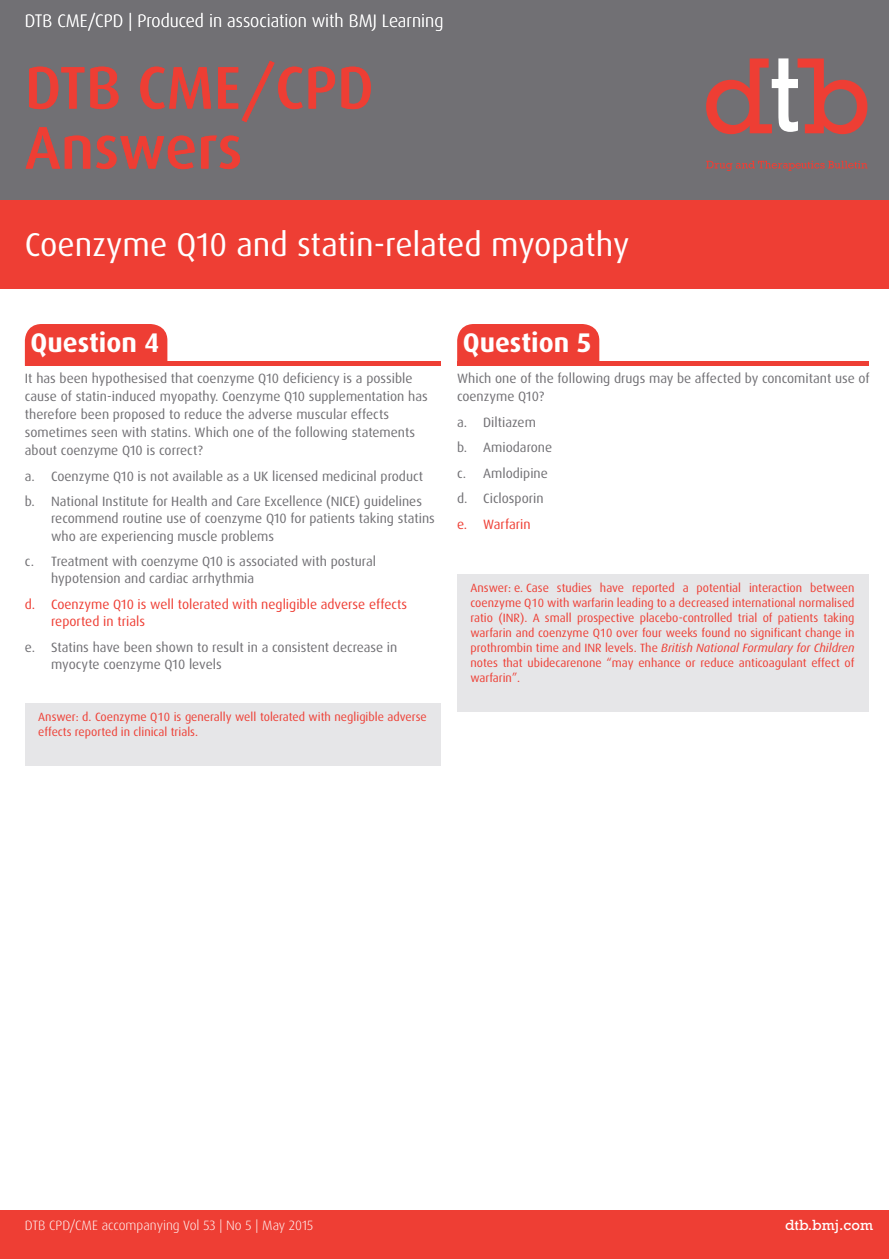
<style>
.page{position:relative;width:889px;height:1259px;background:#fff}
.page>*{position:absolute;margin:0;border:0;box-sizing:border-box;transform-origin:0 0}
.t1{font:500 60px/60px "Dax";color:#ee3e34}
.t2{font:33px "Dax Pro";color:#fff}
.t3{font:700 27px "Dax";color:#fff}
.t4{font:300 18px "Dax Pro";color:#fff}
.t5{font:15px "Rockwell";color:#fff}
.t6{font:13.5px/18px "Dax Pro";color:#717074}
.t7{font:13.5px/17.2px "Dax Pro";color:#ee3e34}
.t8{font:300 13.5px "Dax Pro";color:#fff}
.t9{font:12px/15px "Dax";color:#ee3e34;text-align:justify}
.s1{font-style:italic}
</style>
<div class="page">
<div style="left:0;top:1210px;width:889px;height:49px;background:#ee3e34"></div>
<div style="left:0;top:0;width:889px;height:200px;background:#717074"></div>
<svg style="left:706px;top:58px;width:161px;height:76px"></svg>
<svg style="left:706px;top:161px;width:161px;height:10px"></svg>
<div style="left:0;top:200px;width:889px;height:89px;background:#ee3e34"></div>
<div style="left:457px;top:574px;width:411px;height:138px;background:#e6e6e8"></div>
<div style="left:457px;top:324px;width:142px;height:37px;background:#ee3e34"></div>
<div style="left:457px;top:361px;width:411px;height:5px;background:#ee3e34"></div>
<div style="left:25px;top:324px;width:142px;height:37px;background:#ee3e34"></div>
<div style="left:25px;top:361px;width:415px;height:5px;background:#ee3e34"></div>
<div style="left:25px;top:703px;width:415px;height:63px;background:#e6e6e8"></div>
<h3 class="t4" style="left:25px;top:10px;width:420px">DTB CME/CPD | Produced in association with BMJ Learning</h3>
<h1 class="t1" style="left:25px;top:58px;width:350px">DTB CME/CPD<br>Answers</h1>
<h2 class="t2" style="left:25px;top:223px;width:606px">Coenzyme Q10 and statin-related myopathy</h2>
<h3 class="t3" style="left:31px;top:327px;width:130px">Question 4</h3>
<p class="t6" style="left:25px;top:369px;width:404px">It has been hypothesised that coenzyme Q10 deficiency is a possible cause of statin-induced myopathy. Coenzyme Q10 supplementation has therefore been proposed to reduce the adverse muscular effects sometimes seen with statins. Which one of the following statements about coenzyme Q10 is correct?</p>
<p class="t6" style="left:25px;top:463px;width:400px;line-height:25.5px">a. Coenzyme Q10 is not available as a UK licensed medicinal product b. National Institute for Health and Care Excellence (NICE) guidelines</p>
<p class="t6" style="left:51px;top:510px;width:385px;line-height:17.2px">recommend routine use of coenzyme Q10 for patients taking statins who are experiencing muscle problems</p>
<p class="t6" style="left:51px;top:553px;width:327px;line-height:17.2px;text-indent:-26px">c. Treatment with coenzyme Q10 is associated with postural hypotension and cardiac arrhythmia</p>
<p class="t7" style="left:51px;top:595px;width:358px;text-indent:-26px">d. Coenzyme Q10 is well tolerated with negligible adverse effects reported in trials</p>
<p class="t6" style="left:51px;top:638px;width:348px;line-height:17.2px;text-indent:-26px">e. Statins have been shown to result in a consistent decrease in myocyte coenzyme Q10 levels</p>
<p class="t9" style="left:38px;top:709px;width:390px">Answer: d. Coenzyme Q10 is generally well tolerated with negligible adverse effects reported in clinical trials.</p>
<h3 class="t3" style="left:463px;top:327px;width:130px">Question 5</h3>
<p class="t6" style="left:457px;top:369px;width:414px">Which one of the following drugs may be affected by concomitant use of coenzyme Q10?</p>
<p class="t6" style="left:457px;top:409px;width:97px;line-height:25.5px">a. Diltiazem<br>b. Amiodarone c. Amlodipine d. Ciclosporin</p>
<p class="t7" style="left:457px;top:515px;width:75px">e. Warfarin</p>
<p class="t9" style="left:470px;top:581px;width:386px">Answer: e. Case studies have reported a potential interaction between coenzyme Q10 with warfarin leading to a decreased international normalised ratio (INR). A small prospective placebo-controlled trial of patients taking warfarin and coenzyme Q10 over four weeks found no significant change in prothrombin time and INR levels. The <span class="s1">British National Formulary for Children </span>notes that ubidecarenone “may enhance or reduce anticoagulant effect of warfarin”.</p>
<p class="t8" style="left:25px;top:1217px;width:290px">DTB CPD/CME accompanying Vol 53 | No 5 | May 2015</p>
<p class="t5" style="left:785px;top:1216px;width:89px">dtb.bmj.com</p>
</div>
